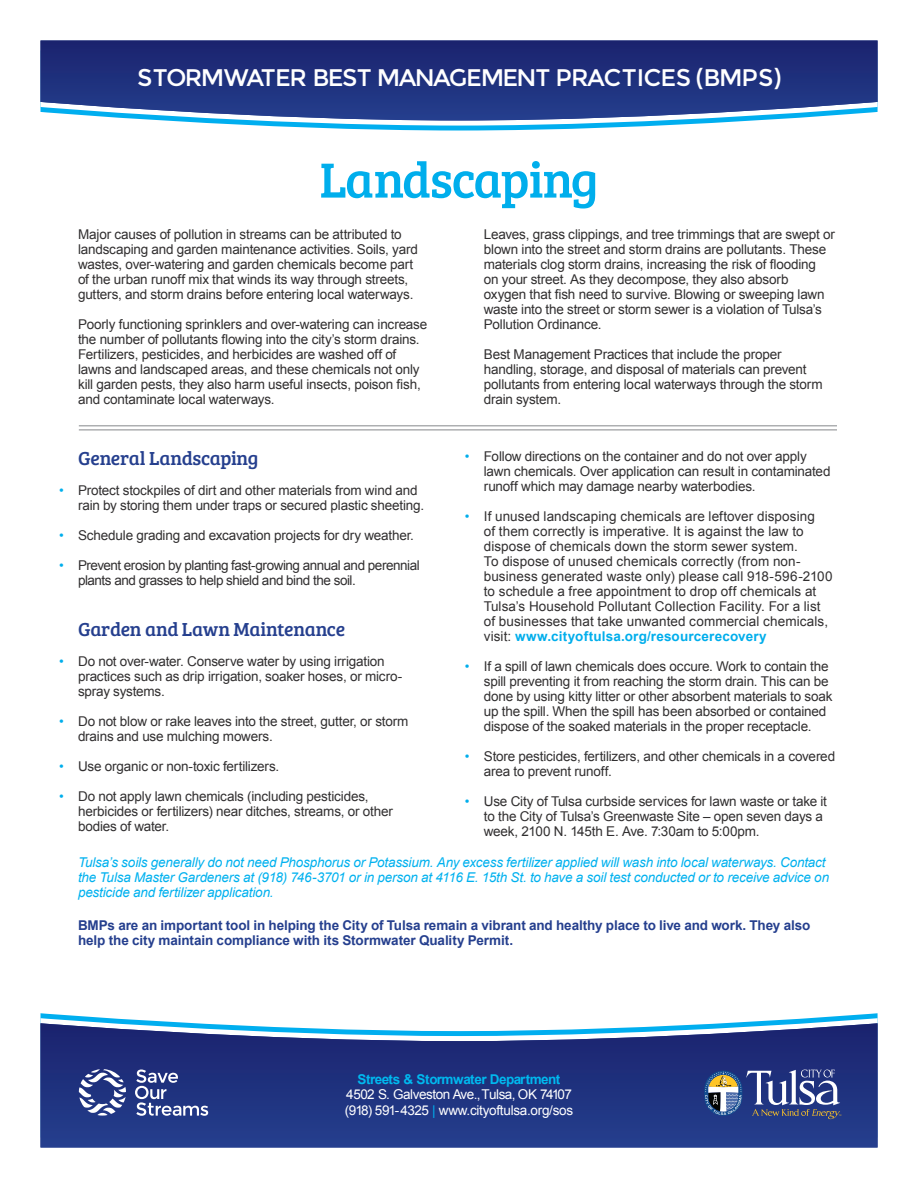
<style>
.page{position:relative;width:918px;height:1188px;background:#fff}
.page>*{position:absolute;margin:0;border:0;box-sizing:border-box;transform-origin:0 0}
.t1{font:51px "Bree Serif";letter-spacing:-.025em;color:#00aeec}
.t2{font:24px "Montserrat";letter-spacing:-.08em;color:#fff}
.t3{font:19.5px "Bree Serif";letter-spacing:-.01em;color:#253f8e}
.Paragraph_Style_1{font:13.5px/15px "Arial";letter-spacing:-.015em;color:#312f30}
.Paragraph_Style_1-2{font:13.5px/15px "Arial";letter-spacing:.005em;color:#312f30}
.Paragraph_Style_1-3{font:italic 13.5px/15px "Arial";letter-spacing:-.015em;color:#00b1ef}
.t4{font:700 13.5px/15px "Arial";letter-spacing:-.005em;color:#253f8e}
.Paragraph_Style_1-4{font:13.5px/15px "Arial";letter-spacing:-.035em;color:#312f30}
.t5{font:13.5px "Arial";letter-spacing:-.02em;color:#fff}
.t6{font:13.5px "Arial";letter-spacing:-.04em;color:#fff}
.t7{font:700 13.5px "Arial";letter-spacing:-.04em;color:#00b9ef}
.s1{color:#00b0ed}
.s2{color:#00aeec}
.s3{font-weight:700;color:#00aeec}
</style>
<div class="page">
<svg style="left:270px;top:126px;width:378px;height:5px"></svg>
<svg style="left:157px;top:120px;width:604px;height:6px"></svg>
<svg style="left:41px;top:1018px;width:837px;height:5px"></svg>
<svg style="left:41px;top:40px;width:837px;height:80px;background:#2a3e86"></svg>
<svg style="left:41px;top:1023px;width:837px;height:125px;background:#2f458c"></svg>
<svg style="left:79px;top:1069px;width:47px;height:47px"></svg>
<svg style="left:135px;top:1070px;width:73px;height:46px;background:#4f5e9a"></svg>
<svg style="left:704px;top:1070px;width:137px;height:49px;background:#596793"></svg>
<hr style="left:79px;top:425px;width:758px;height:1px;background:#939598">
<hr style="left:79px;top:429px;width:758px;height:1px;background:#939598">
<p class="t2" style="left:137px;top:63px;width:646px">STORMWATER BEST MANAGEMENT PRACTICES (BMPS)</p>
<p class="t1" style="left:320px;top:143px;width:280px">Landscaping</p>
<p class="Paragraph_Style_1" style="left:78px;top:227px;width:341px">Major causes of pollution in streams can be attributed to landscaping and garden maintenance activities. Soils, yard wastes, over-watering and garden chemicals become part of the urban runoff mix that winds its way through streets, gutters, and storm drains before entering local waterways.</p>
<p class="Paragraph_Style_1" style="left:78px;top:317px;width:351px">Poorly functioning sprinklers and over-watering can increase the number of pollutants flowing into the city’s storm drains.<br>Fertilizers, pesticides, and herbicides are washed off of lawns and landscaped areas, and these chemicals not only kill garden pests, they also harm useful insects, poison fish, and contaminate local waterways.</p>
<p class="Paragraph_Style_1" style="left:484px;top:227px;width:353px">Leaves, grass clippings, and tree trimmings that are swept or blown into the street and storm drains are pollutants. These materials clog storm drains, increasing the risk of flooding<br>on your street. As they decompose, they also absorb<br>oxygen that fish need to survive. Blowing or sweeping lawn waste into the street or storm sewer is a violation of Tulsa’s Pollution Ordinance.</p>
<p class="Paragraph_Style_1" style="left:484px;top:347px;width:340px">Best Management Practices that include the proper handling, storage, and disposal of materials can prevent pollutants from entering local waterways through the storm drain system.</p>
<p class="t3" style="left:78px;top:444px;width:182px">General Landscaping</p>
<p class="Paragraph_Style_1" style="left:78px;top:483px;width:348px;text-indent:-19px"><span class="s1">•</span> Protect stockpiles of dirt and other materials from wind and rain by storing them under traps or secured plastic sheeting.</p>
<p class="Paragraph_Style_1" style="left:59px;top:528px;width:356px"><span class="s2">•</span> Schedule grading and excavation projects for dry weather.</p>
<p class="Paragraph_Style_1-4" style="left:78px;top:558px;width:343px;text-indent:-19px"><span class="s2">•</span> Prevent erosion by planting fast-growing annual and perennial plants and grasses to help shield and bind the soil.</p>
<p class="t3" style="left:78px;top:615px;width:269px">Garden and Lawn Maintenance</p>
<p class="Paragraph_Style_1" style="left:78px;top:654px;width:326px;text-indent:-19px"><span class="s2">•</span> Do not over-water. Conserve water by using irrigation practices such as drip irrigation, soaker hoses, or micro&shy;spray systems.</p>
<p class="Paragraph_Style_1" style="left:78px;top:714px;width:332px;text-indent:-19px"><span class="s2">•</span> Do not blow or rake leaves into the street, gutter, or storm drains and use mulching mowers.</p>
<p class="Paragraph_Style_1" style="left:59px;top:759px;width:222px"><span class="s2">•</span> Use organic or non-toxic fertilizers.</p>
<p class="Paragraph_Style_1" style="left:78px;top:789px;width:316px;text-indent:-19px"><span class="s2">•</span> Do not apply lawn chemicals (including pesticides, herbicides or fertilizers) near ditches, streams, or other bodies of water.</p>
<p class="Paragraph_Style_1" style="left:484px;top:448px;width:348px;text-indent:-19px"><span class="s2">•</span> Follow directions on the container and do not over apply lawn chemicals. Over application can result in contaminated runoff which may damage nearby waterbodies.</p>
<p class="Paragraph_Style_1-2" style="left:484px;top:508px;width:350px;text-indent:-19px"><span class="s2">•</span> If unused landscaping chemicals are leftover disposing<br>of them correctly is imperative. It is against the law to dispose of chemicals down the storm sewer system.<br>To dispose of unused chemicals correctly (from non&shy;business generated waste only) please call 918-596-2100 to schedule a free appointment to drop off chemicals at Tulsa’s Household Pollutant Collection Facility. For a list of businesses that take unwanted commercial chemicals, visit: <span class="s3">www.cityoftulsa.org/resourcerecovery</span></p>
<p class="Paragraph_Style_1" style="left:484px;top:658px;width:350px;text-indent:-19px"><span class="s2">•</span> If a spill of lawn chemicals does occure. Work to contain the spill preventing it from reaching the storm drain. This can be done by using kitty litter or other absorbent materials to soak up the spill. When the spill has been absorbed or contained dispose of the soaked materials in the proper receptacle.</p>
<p class="Paragraph_Style_1" style="left:484px;top:748px;width:353px;text-indent:-19px"><span class="s2">•</span> Store pesticides, fertilizers, and other chemicals in a covered area to prevent runoff.</p>
<p class="Paragraph_Style_1" style="left:484px;top:793px;width:345px;text-indent:-19px"><span class="s2">•</span> Use City of Tulsa curbside services for lawn waste or take it to the City of Tulsa’s Greenwaste Site – open seven days a week, 2100 N. 145th E. Ave. 7:30am to 5:00pm.</p>
<p class="Paragraph_Style_1-3" style="left:78px;top:855px;width:753px">Tulsa’s soils generally do not need Phosphorus or Potassium. Any excess fertilizer applied will wash into local waterways. Contact the Tulsa Master Gardeners at (918) 746-3701 or in person at 4116 E. 15th St. to have a soil test conducted or to receive advice on pesticide and fertilizer application.</p>
<p class="t4" style="left:78px;top:918px;width:734px">BMPs are an important tool in helping the City of Tulsa remain a vibrant and healthy place to live and work. They also help the city maintain compliance with its Stormwater Quality Permit.</p>
<p class="t7" style="left:358px;top:1070px;width:204px">Streets &amp; Stormwater Department</p>
<p class="t6" style="left:346px;top:1086px;width:227px">4502 S. Galveston Ave., Tulsa, OK 74107</p>
<p class="t5" style="left:345px;top:1101px;width:230px">(918) 591-4325 <span class="s2">|</span> www.cityoftulsa.org/sos</p>
</div>
